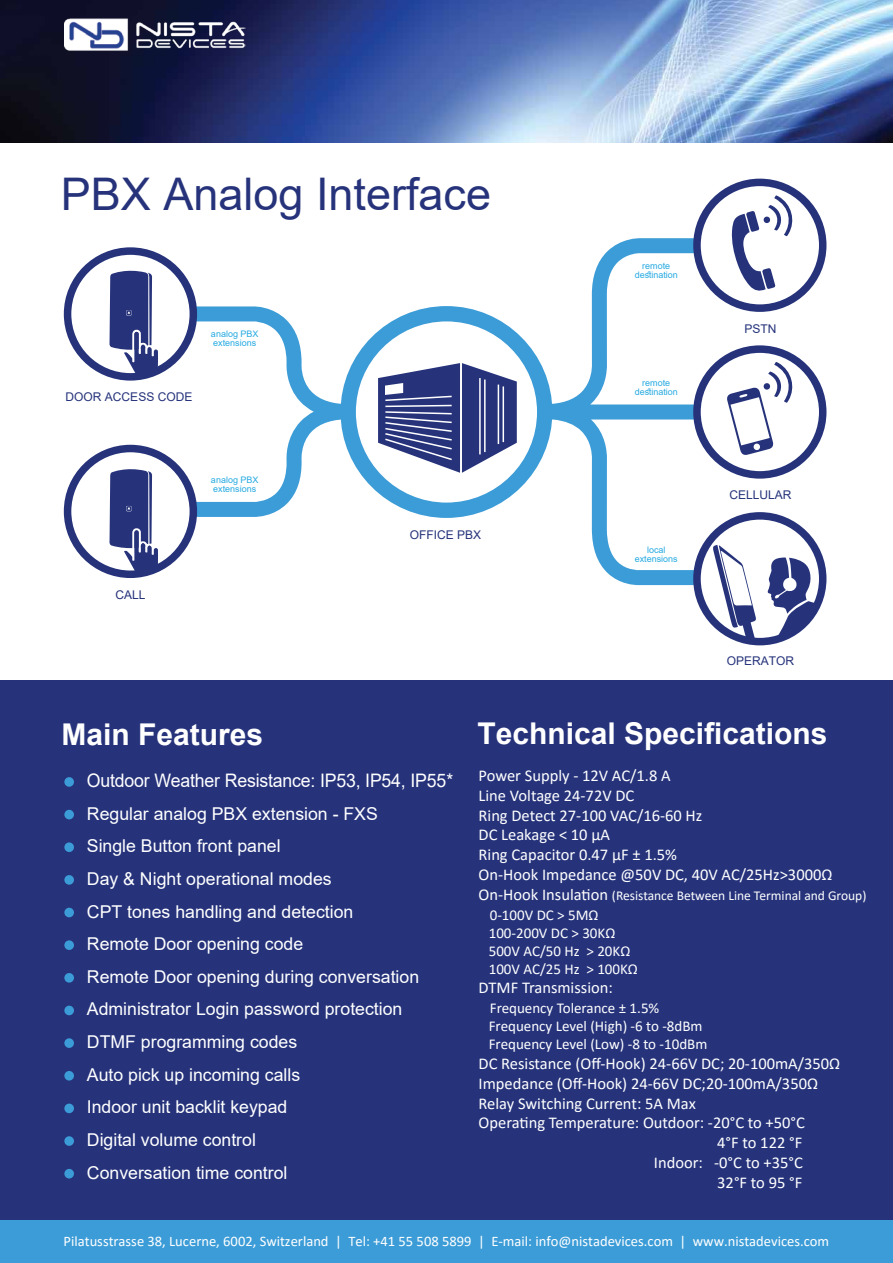
<style>
.page{position:relative;width:893px;height:1263px;background:#fff}
.page>*{position:absolute;margin:0;border:0;box-sizing:border-box;transform-origin:0 0}
.t1{font:45px "Arial";color:#26337b}
.t2{font:700 30px "Arial";color:#fff}
.t3{font:18.6px "Arial";letter-spacing:-.01em;color:#fff;scale:.95 1}
.t4{font:17.7px/32.7px "Arial";color:#fff}
.t5{font:16.5px/19.8px "Calibri";color:#fff}
.t6{font:15px/18px "Calibri";color:#fff}
.t7{font:14.55px "Calibri";color:#fff}
.t8{font:13.5px "Calibri";color:#fff}
.t9{font:12px "Arial";color:#26337b}
.t10{font:9px/9px "Arial";color:#27aae1;text-align:center}
.s1{font-size:16.5px}
</style>
<div class="page">
<img style="left:0;top:0;width:893px;height:142px">
<svg style="left:552px;top:238px;width:145px;height:347px"></svg>
<svg style="left:109px;top:270px;width:51px;height:110px"></svg>
<div style="left:0;top:680px;width:893px;height:583px;background:#26337b"></div>
<div style="left:0;top:1220px;width:893px;height:43px;background:#3c9cd7"></div>
<div style="left:64px;top:810px;width:10px;height:9px;background:#3c9cd7;border-radius:50%"></div>
<div style="left:64px;top:777px;width:10px;height:10px;background:#3c9cd7;border-radius:50%"></div>
<div style="left:64px;top:908px;width:10px;height:9px;background:#3c9cd7;border-radius:50%"></div>
<div style="left:64px;top:875px;width:10px;height:10px;background:#3c9cd7;border-radius:50%"></div>
<div style="left:64px;top:842px;width:10px;height:10px;background:#3c9cd7;border-radius:50%"></div>
<div style="left:64px;top:940px;width:10px;height:10px;background:#3c9cd7;border-radius:50%"></div>
<div style="left:64px;top:1038px;width:10px;height:10px;background:#3c9cd7;border-radius:50%"></div>
<div style="left:64px;top:1103px;width:10px;height:10px;background:#3c9cd7;border-radius:50%"></div>
<div style="left:64px;top:1169px;width:10px;height:9px;background:#3c9cd7;border-radius:50%"></div>
<div style="left:64px;top:1136px;width:10px;height:10px;background:#3c9cd7;border-radius:50%"></div>
<div style="left:64px;top:1071px;width:10px;height:9px;background:#3c9cd7;border-radius:50%"></div>
<div style="left:64px;top:1006px;width:10px;height:9px;background:#3c9cd7;border-radius:50%"></div>
<div style="left:64px;top:973px;width:10px;height:9px;background:#3c9cd7;border-radius:50%"></div>
<div style="left:64px;top:445px;width:133px;height:133px;border:8px solid #26337b;border-radius:50%"></div>
<div style="left:64px;top:247px;width:133px;height:134px;border:8px solid #26337b;border-radius:50%"></div>
<svg style="left:193px;top:306px;width:359px;height:212px"></svg>
<hr style="left:479px;top:378px;width:2px;height:76px;background:#fff">
<hr style="left:484px;top:379px;width:2px;height:73px;background:#fff">
<hr style="left:498px;top:385px;width:1px;height:59px;background:#fff">
<hr style="left:503px;top:386px;width:1px;height:56px;background:#fff">
<div style="left:693px;top:345px;width:133px;height:134px;border:8px solid #26337b;border-radius:50%"></div>
<svg style="left:726px;top:362px;width:70px;height:93px"></svg>
<div style="left:693px;top:179px;width:133px;height:133px;border:8px solid #26337b;border-radius:50%"></div>
<svg style="left:731px;top:195px;width:65px;height:96px"></svg>
<div style="left:693px;top:512px;width:133px;height:133px;border:8px solid #26337b;border-radius:50%"></div>
<svg style="left:712px;top:545px;width:44px;height:96px"></svg>
<svg style="left:767px;top:557px;width:49px;height:81px"></svg>
<svg style="left:109px;top:469px;width:51px;height:109px"></svg>
<img style="left:65px;top:12px;width:180px;height:42px">
<h1 class="t1" style="left:61px;top:163px;width:432px">PBX Analog Interface</h1>
<p class="t9" style="left:66px;top:388px;width:128px">DOOR ACCESS CODE</p>
<p class="t10" style="left:211px;top:329px;width:49px;text-align:left">analog PBX extensions</p>
<p class="t10" style="left:211px;top:475px;width:49px;text-align:left">analog PBX extensions</p>
<p class="t9" style="left:115px;top:586px;width:32px">CALL</p>
<p class="t9" style="left:410px;top:526px;width:73px">OFFICE PBX</p>
<p class="t10" style="left:635px;top:261px;width:45px">remote destination</p>
<p class="t10" style="left:635px;top:379px;width:45px">remote destination</p>
<p class="t10" style="left:635px;top:545px;width:45px">local extensions</p>
<p class="t9" style="left:744px;top:320px;width:34px">PSTN</p>
<p class="t9" style="left:729px;top:486px;width:64px">CELLULAR</p>
<p class="t9" style="left:727px;top:653px;width:69px">OPERATOR</p>
<h2 class="t2" style="left:61px;top:713px;width:203px">Main Features</h2>
<h2 class="t2" style="left:477px;top:712px;width:352px">Technical Specifications</h2>
<p class="t3" style="left:87px;top:768px;width:387px">Outdoor Weather Resistance: IP53, IP54, IP55*</p>
<p class="t4" style="left:87px;top:797px;width:334px">Regular analog PBX extension - FXS<br>Single Button front panel<br>Day &amp; Night operational modes<br>CPT tones handling and detection<br>Remote Door opening code<br>Remote Door opening during conversation<br>Administrator Login password protection<br>DTMF programming codes<br>Auto pick up incoming calls<br>Indoor unit backlit keypad<br>Digital volume control<br>Conversation time control</p>
<p class="t5" style="left:479px;top:765px;width:355px">Power Supply - 12V AC/1.8 A<br>Line Voltage 24-72V DC<br>Ring Detect 27-100 VAC/16-60 Hz<br>DС Leakage &lt; 10 µA<br>Ring Capacitor 0.47 µF ± 1.5%<br>On-Hook Impedance @50V DC, 40V AC/25Hz&gt;3000Ω</p>
<p class="t8" style="left:479px;top:886px;width:389px"><span class="s1">On-Hook Insulation</span> (Resistance Between Line Terminal and Group)</p>
<p class="t6" style="left:489px;top:905px;width:151px">0-100V DC &gt; 5MΩ<br>100-200V DC &gt; 30KΩ<br>500V AC/50 Hz &gt; 20KΩ<br>100V AC/25 Hz &gt; 100KΩ</p>
<p class="t5" style="left:479px;top:978px;width:136px">DTMF Transmission:</p>
<p class="t6" style="left:489px;top:999px;width:220px">Frequency Tolerance ± 1.5%<br>Frequency Level (High) -6 to -8dBm<br>Frequency Level (Low) -8 to -10dBm</p>
<p class="t5" style="left:479px;top:1053px;width:363px">DC Resistance (Off-Hook) 24-66V DC; 20-100mA/350Ω</p>
<p class="t5" style="left:479px;top:1073px;width:341px">Impedance (Off-Hook) 24-66V DC;20-100mA/350Ω</p>
<p class="t5" style="left:479px;top:1093px;width:219px">Relay Switching Current: 5A Max</p>
<p class="t5" style="left:479px;top:1113px;width:328px">Operating Temperature: Outdoor: -20°C to +50°C</p>
<p class="t5" style="left:717px;top:1132px;width:87px">4°F to 122 °F</p>
<p class="t5" style="left:654px;top:1152px;width:150px">Indoor: -0°C to +35°C</p>
<p class="t5" style="left:717px;top:1172px;width:87px">32°F to 95 °F</p>
<p class="t7" style="left:64px;top:1231px;width:767px">Pilatusstrasse 38, Lucerne, 6002, Switzerland | Tel: +41 55 508 5899 | E-mail: info@nistadevices.com | www.nistadevices.com</p>
</div>
